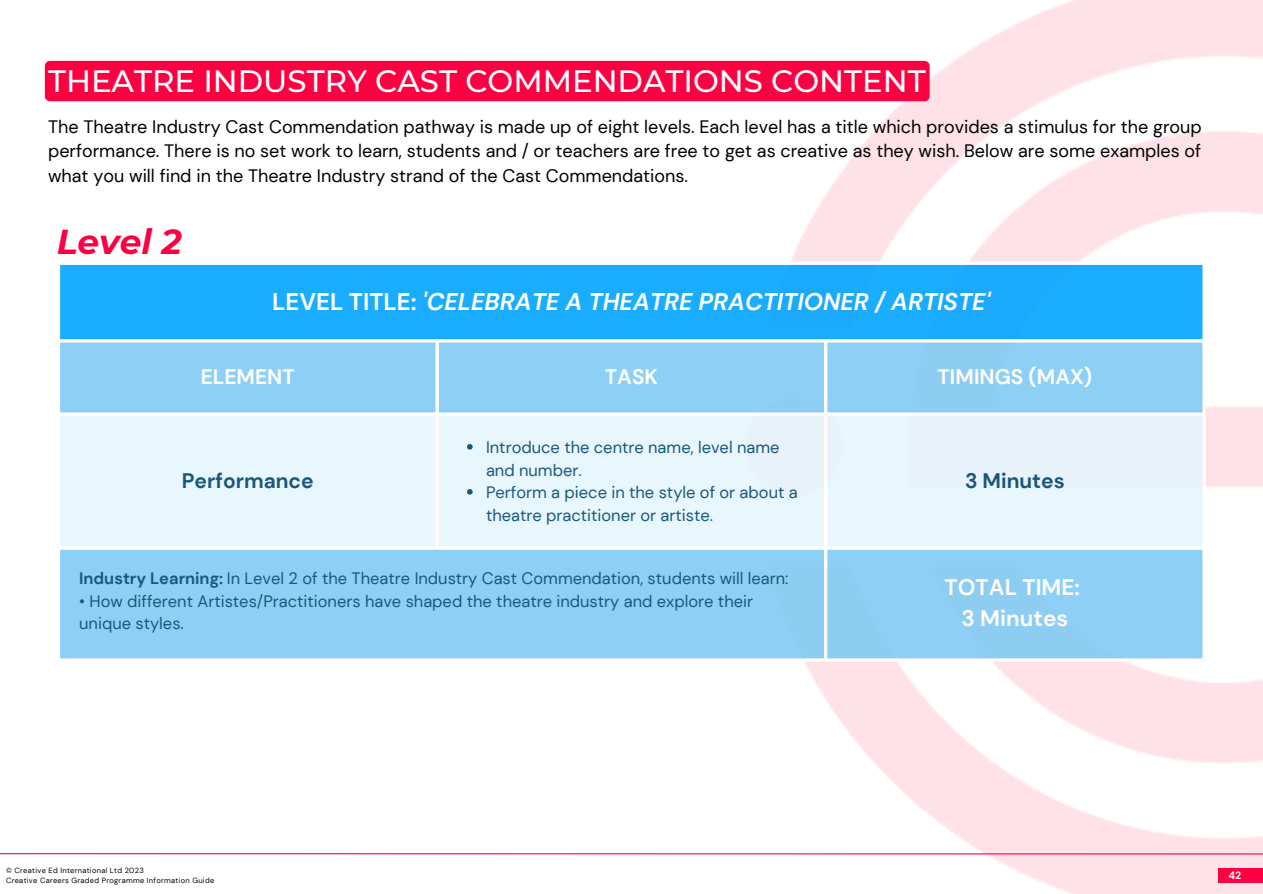
<style>
.page{position:relative;width:1263px;height:894px;background:#fff}
.page>*{position:absolute;margin:0;border:0;box-sizing:border-box;transform-origin:0 0}
.t1{font:italic 700 34.5px "Montserrat";color:#fe0042}
.t2{font:500 30.75px "Montserrat";color:#fff}
.t3{font:italic 700 24px "DM Sans";color:#fff}
.t4{font:700 22.5px/31.5px "DM Sans";color:#fff;text-align:center}
.t5{font:700 21px "DM Sans";color:#fff}
.t6{font:700 21px "DM Sans";color:#00466d}
.t7{font:18px/24.8px "DM Sans";color:#000;text-align:justify}
.t8{font:16.5px/22.5px "DM Sans";color:#00466d}
.t9{font:700 10.65px "DM Sans";color:#fff}
.t10{font:7.5px "DM Sans";letter-spacing:.04em;color:#000}
.s1{font-style:normal}
.s2{font-weight:700}
</style>
<div class="page">
<img style="left:741px;top:0;width:522px;height:893px">
<hr style="left:0;top:852px;width:1263px;height:2px;background:#fe0042">
<div style="left:1218px;top:867px;width:44px;height:15px;background:#fe0042"></div>
<div style="left:45px;top:61px;width:885px;height:40px;background:#fe0042"></div>
<div style="left:58px;top:263px;width:1146px;height:78px;background:#1aacfe"></div>
<div style="left:60px;top:342px;width:1142px;height:316px;background:#8ed0f5"></div>
<div style="left:60px;top:416px;width:1142px;height:130px;background:#e8f6fd"></div>
<svg style="left:467px;top:444px;width:6px;height:5px"></svg>
<svg style="left:467px;top:489px;width:6px;height:5px"></svg>
<hr style="left:57px;top:265px;width:3px;height:393px;background:#fff">
<hr style="left:435px;top:342px;width:4px;height:204px;background:#fff">
<hr style="left:824px;top:342px;width:3px;height:316px;background:#fff">
<svg style="left:1202px;top:265px;width:4px;height:393px"></svg>
<svg style="left:58px;top:261px;width:1148px;height:4px"></svg>
<hr style="left:57px;top:339px;width:1149px;height:3px;background:#fff">
<svg style="left:60px;top:412px;width:1146px;height:4px"></svg>
<hr style="left:57px;top:546px;width:1149px;height:3px;background:#fff">
<hr style="left:57px;top:658px;width:1149px;height:3px;background:#fff">
<p class="t2" style="left:48px;top:62px;width:879px">THEATRE INDUSTRY CAST COMMENDATIONS CONTENT</p>
<p class="t7" style="left:48px;top:114px;width:1155px">The Theatre Industry Cast Commendation pathway is made up of eight levels. Each level has a title which provides a stimulus for the group performance. There is no set work to learn, students and / or teachers are free to get as creative as they wish. Below are some examples of what you will find in the Theatre Industry strand of the Cast Commendations.</p>
<p class="t1" style="left:57px;top:220px;width:127px">Level 2</p>
<h3 class="t3" style="left:272px;top:286px;width:719px"><span class="s1">LEVEL TITLE:</span> 'CELEBRATE A THEATRE PRACTITIONER / ARTISTE'</h3>
<p class="t5" style="left:201px;top:363px;width:96px">ELEMENT</p>
<p class="t5" style="left:605px;top:363px;width:55px">TASK</p>
<p class="t5" style="left:937px;top:363px;width:156px">TIMINGS (MAX)</p>
<p class="t6" style="left:182px;top:467px;width:133px">Performance</p>
<p class="t8" style="left:486px;top:436px;width:313px">Introduce the centre name, level name and number.<br>Perform a piece in the style of or about a theatre practitioner or artiste.</p>
<p class="t8" style="left:79px;top:567px;width:711px"><span class="s2">Industry Learning:</span> In Level 2 of the Theatre Industry Cast Commendation, students will learn:</p>
<p class="t8" style="left:79px;top:589px;width:675px">• How different Artistes/Practitioners have shaped the theatre industry and explore their unique styles.</p>
<p class="t6" style="left:965px;top:467px;width:101px">3 Minutes</p>
<p class="t4" style="left:944px;top:571px;width:137px">TOTAL TIME:<br>3 Minutes</p>
<p class="t10" style="left:6px;top:865px;width:139px">©️ Creative Ed International Ltd 2023</p>
<p class="t10" style="left:6px;top:875px;width:210px">Creative Careers Graded Programme Information Guide</p>
<p class="t9" style="left:1228px;top:867px;width:14px">42</p>
</div>
